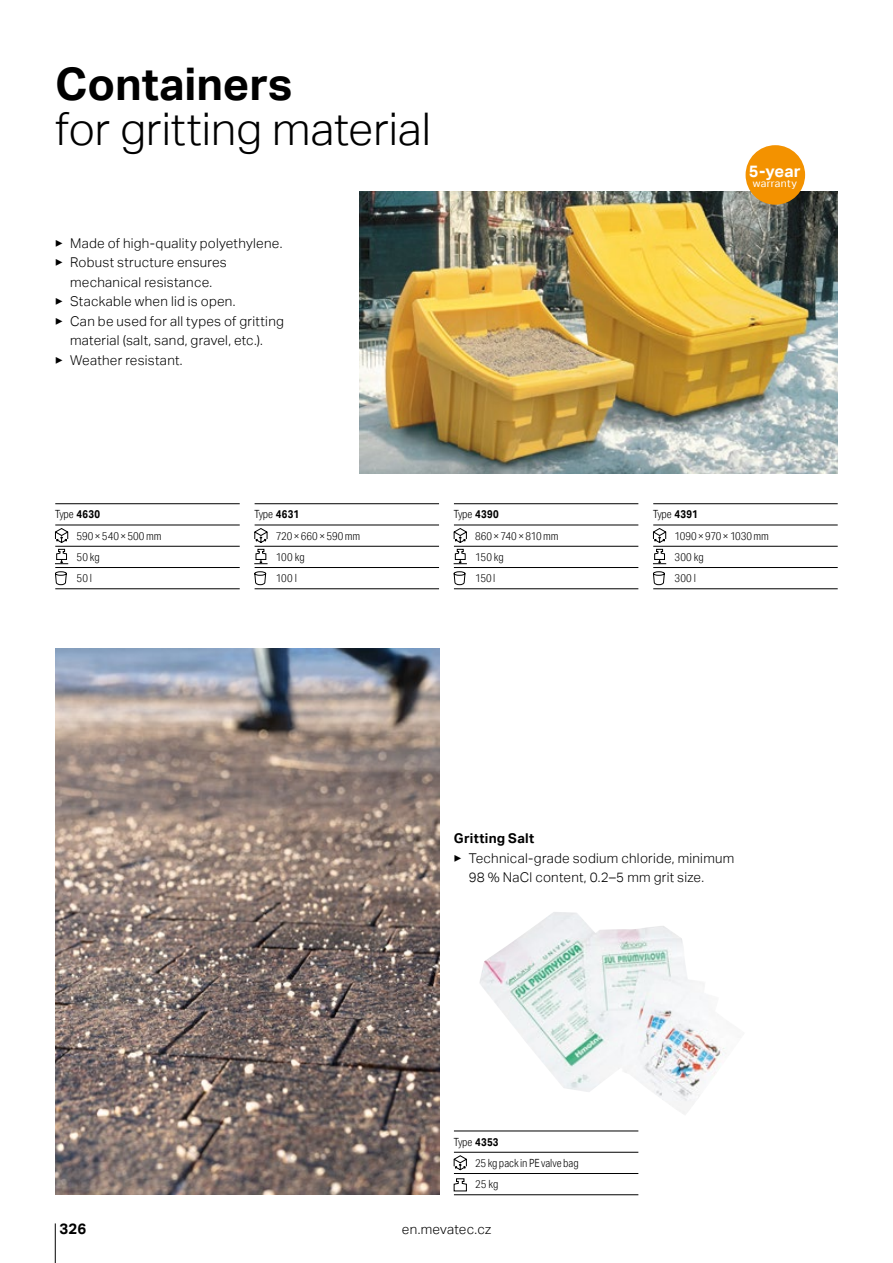
<style>
.page{position:relative;width:893px;height:1263px;background:#fff}
.page>*{position:absolute;margin:0;border:0;box-sizing:border-box;transform-origin:0 0}
.t1{font:300 45px "Aktiv Grotesk";color:#000}
.t2{font:700 45px "Aktiv Grotesk";color:#000}
.t3{font:700 16.5px "Aktiv Grotesk";color:#fff}
.t4{font:700 15px "Aktiv Grotesk";color:#000}
.t5{font:300 13.5px/19.5px "Aktiv Grotesk";letter-spacing:.02em;color:#000}
.t6{font:700 13.5px "Aktiv Grotesk";letter-spacing:.02em;color:#000}
.t7{font:300 11.25px/21.3px "Aktiv Grotesk Cd";letter-spacing:-.005em;color:#000}
.t8{font:300 11.25px/21.3px "Aktiv Grotesk Cd";letter-spacing:-.025em;color:#000}
.t9{font:10.5px "Aktiv Grotesk";letter-spacing:.03em;color:#fff}
.s1{font-weight:700}
</style>
<div class="page">
<hr style="left:55px;top:1223px;width:1px;height:40px;background:#000">
<img style="left:359px;top:191px;width:479px;height:283px">
<hr style="left:55px;top:503px;width:185px;height:1px;background:#000">
<svg style="left:55px;top:504px;width:185px;height:85px"></svg>
<hr style="left:255px;top:503px;width:184px;height:1px;background:#000">
<svg style="left:254px;top:504px;width:185px;height:85px"></svg>
<hr style="left:454px;top:503px;width:184px;height:1px;background:#000">
<svg style="left:454px;top:504px;width:184px;height:85px"></svg>
<hr style="left:653px;top:503px;width:185px;height:1px;background:#000">
<svg style="left:653px;top:504px;width:185px;height:85px"></svg>
<div style="left:746px;top:145px;width:59px;height:60px;background:#f39200;border-radius:50%"></div>
<img style="left:479px;top:912px;width:247px;height:202px">
<svg style="left:454px;top:1131px;width:184px;height:64px"></svg>
<img style="left:55px;top:648px;width:384px;height:547px">
<h1 class="t2" style="left:55px;top:58px;width:239px">Containers</h1>
<h1 class="t1" style="left:55px;top:103px;width:377px">for gritting material</h1>
<p class="t5" style="left:55px;top:233px;width:229px">▶ Made of high-quality polyethylene.</p>
<p class="t5" style="left:55px;top:253px;width:173px">▶ Robust structure ensures</p>
<p class="t5" style="left:70px;top:272px;width:144px">mechanical resistance.</p>
<p class="t5" style="left:55px;top:292px;width:182px">▶ Stackable when lid is open.</p>
<p class="t5" style="left:55px;top:311px;width:230px">▶ Can be used for all types of gritting</p>
<p class="t5" style="left:70px;top:331px;width:194px">material (salt, sand, gravel, etc.).</p>
<p class="t5" style="left:55px;top:350px;width:129px">▶ Weather resistant.</p>
<p class="t3" style="left:749px;top:162px;width:53px">5-year</p>
<p class="t9" style="left:753px;top:178px;width:46px">warranty</p>
<p class="t7" style="left:77px;top:504px;width:86px;text-indent:-21px">Type <span class="s1">4630<br></span>590 × 540 × 500 mm<br>50 kg<br>50 l</p>
<p class="t7" style="left:276px;top:504px;width:86px;text-indent:-21px">Type <span class="s1">4631<br></span>720 × 660 × 590 mm<br>100 kg<br>100 l</p>
<p class="t8" style="left:475px;top:504px;width:85px;text-indent:-21px">Type <span class="s1">4390<br></span>860 × 740 × 810 mm<br>150 kg<br>150 l</p>
<p class="t7" style="left:674px;top:504px;width:96px;text-indent:-21px">Type <span class="s1">4391<br></span>1090 × 970 × 1030 mm<br>300 kg<br>300 l</p>
<p class="t6" style="left:454px;top:830px;width:82px">Gritting Salt</p>
<p class="t5" style="left:469px;top:848px;width:267px;text-indent:-15px">▶ Technical-grade sodium chloride, minimum<br>98 % NaCl content, 0.2–5 mm grit size.</p>
<p class="t7" style="left:475px;top:1131px;width:105px;text-indent:-21px">Type <span class="s1">4353<br></span>25 kg pack in PE valve bag<br>25 kg</p>
<p class="t4" style="left:60px;top:1220px;width:28px">326</p>
<p class="t5" style="left:402px;top:1219px;width:91px">en.mevatec.cz</p>
</div>
